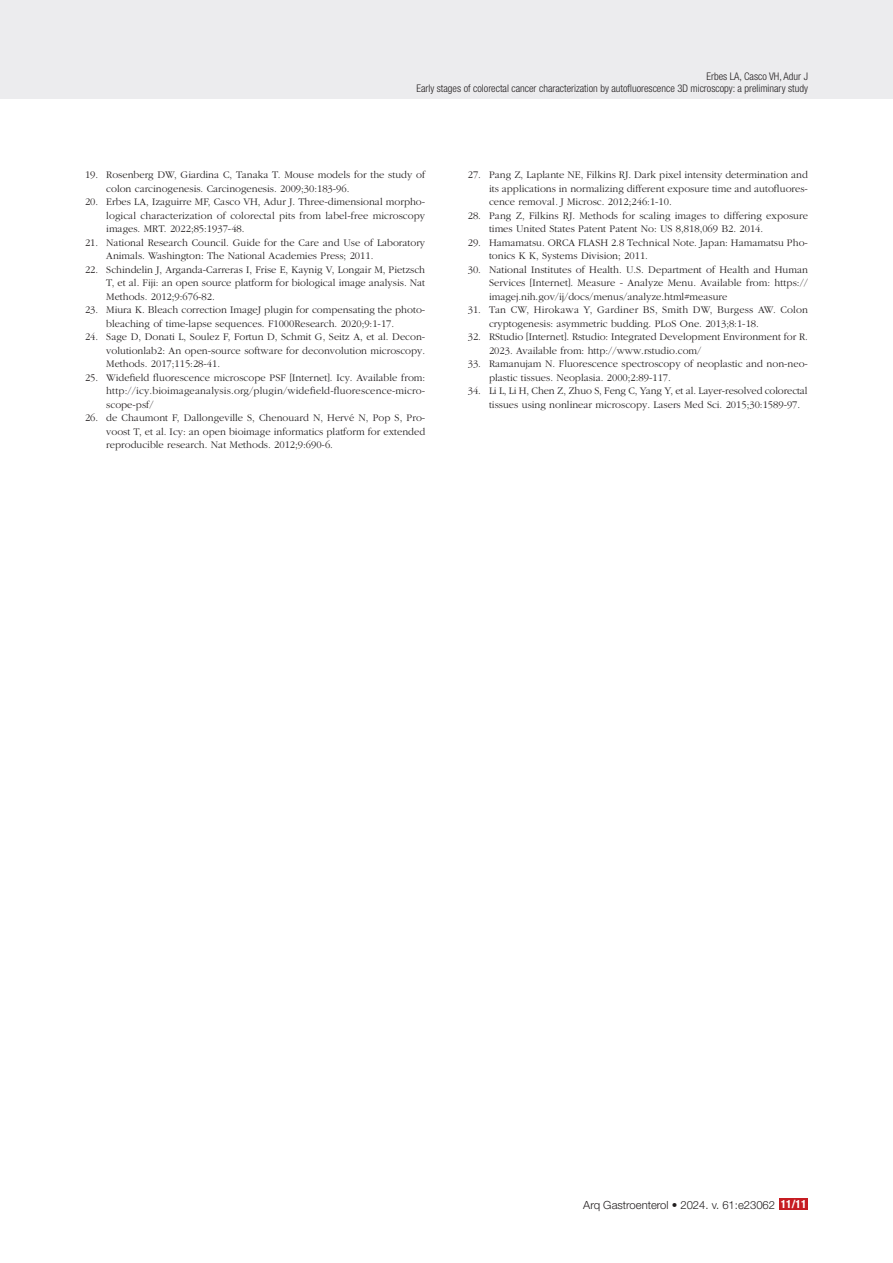
<style>
.page{position:relative;width:893px;height:1263px;background:#fff}
.page>*{position:absolute;margin:0;border:0;box-sizing:border-box;transform-origin:0 0}
.t1{font:300 11.25px "Helvetica Neue LT Pro";color:#231f20}
.Body_Ref{font:300 10.5px/13.5px "Garamond";color:#231f20}
.t2{font:300 condensed 10.5px/12px "Helvetica Neue LT Pro";color:#231f20;text-align:right}
.s1{font-style:italic}
.s2{font-weight:700;font-stretch:condensed;color:#fff}
</style>
<div class="page">
<div style="left:0;top:0;width:893px;height:99px;background:#ececee"></div>
<div style="left:779px;top:1198px;width:29px;height:12px;background:#c61c22"></div>
<p class="t2" style="left:416px;top:70px;width:393px">Erbes LA, Casco VH, Adur J<br>Early stages of colorectal cancer characterization by autofluorescence 3D microscopy: a preliminary study</p>
<p class="Body_Ref" style="left:106px;top:168px;width:320px;text-indent:-21px">19. Rosenberg DW, Giardina C, Tanaka T. Mouse models for the study of colon carcinogenesis. Carcinogenesis. 2009;30:183-96.</p>
<p class="Body_Ref" style="left:106px;top:195px;width:320px;text-align:justify;text-indent:-21px">20. Erbes LA, Izaguirre MF, Casco VH, Adur J. Three-dimensional morpho&shy;logical characterization of colorectal pits from label-free microscopy images. MRT. 2022;85:1937-48.</p>
<p class="Body_Ref" style="left:106px;top:236px;width:320px;text-indent:-21px">21. National Research Council. Guide for the Care and Use of Laboratory<br>Animals. Washington: The National Academies Press; 2011.</p>
<p class="Body_Ref" style="left:106px;top:263px;width:320px;text-align:justify;text-indent:-21px">22. Schindelin J, Arganda-Carreras I, Frise E, Kaynig V, Longair M, Pietzsch T, et al. Fiji: an open source platform for biological image analysis. Nat Methods. 2012;9:676-82.</p>
<p class="Body_Ref" style="left:106px;top:303px;width:320px;text-indent:-21px">23. Miura K. Bleach correction ImageJ plugin for compensating the photo&shy;bleaching of time-lapse sequences. F1000Research. 2020;9:1-17.</p>
<p class="Body_Ref" style="left:106px;top:330px;width:320px;text-align:justify;text-indent:-21px">24. Sage D, Donati L, Soulez F, Fortun D, Schmit G, Seitz A, et al. Decon&shy;volutionlab2: An open-source software for deconvolution microscopy.<br>Methods. 2017;115:28-41.</p>
<p class="Body_Ref" style="left:106px;top:371px;width:320px;text-align:justify;text-indent:-21px">25. Widefield fluorescence microscope PSF [Internet]. Icy. Available from: http://icy.bioimageanalysis.org/plugin/widefield-fluorescence-micro&shy;scope-psf/</p>
<p class="Body_Ref" style="left:106px;top:411px;width:320px;text-align:justify;text-indent:-21px">26. de Chaumont F, Dallongeville S, Chenouard N, Hervé N, Pop S, Pro&shy;voost T, et al. Icy: an open bioimage informatics platform for extended reproducible research. Nat Methods. 2012;9:690-6.</p>
<p class="Body_Ref" style="left:489px;top:168px;width:320px;text-align:justify;text-indent:-21px">27. Pang Z, Laplante NE, Filkins RJ. Dark pixel intensity determination and its applications in normalizing different exposure time and autofluores&shy;cence removal<span class="s1">.</span> J Microsc. 2012;246:1-10.</p>
<p class="Body_Ref" style="left:489px;top:209px;width:321px;text-indent:-21px">28. Pang Z, Filkins RJ. Methods for scaling images to differing exposure times United States Patent Patent No: US 8,818,069 B2. 2014.</p>
<p class="Body_Ref" style="left:489px;top:236px;width:320px;text-indent:-21px">29. Hamamatsu. ORCA FLASH 2.8 Technical Note. Japan: Hamamatsu Pho&shy;tonics K K, Systems Division; 2011.</p>
<p class="Body_Ref" style="left:489px;top:263px;width:321px;text-align:justify;text-indent:-21px">30. National Institutes of Health. U.S. Department of Health and Human Services [Internet]. Measure - Analyze Menu. Available from: https:// imagej.nih.gov/ij/docs/menus/analyze.html#measure</p>
<p class="Body_Ref" style="left:489px;top:303px;width:320px;text-indent:-21px">31. Tan CW, Hirokawa Y, Gardiner BS, Smith DW, Burgess AW. Colon cryptogenesis: asymmetric budding. PLoS One. 2013;8:1-18.</p>
<p class="Body_Ref" style="left:489px;top:330px;width:320px;text-indent:-21px">32. RStudio [Internet]. Rstudio: Integrated Development Environment for R.<br>2023. Available from: http://www.rstudio.com/</p>
<p class="Body_Ref" style="left:489px;top:357px;width:320px;text-indent:-21px">33. Ramanujam N. Fluorescence spectroscopy of neoplastic and non-neo&shy;plastic tissues. Neoplasia. 2000;2:89-117.</p>
<p class="Body_Ref" style="left:489px;top:384px;width:320px;text-indent:-21px">34. Li L, Li H, Chen Z, Zhuo S, Feng C, Yang Y, et al. Layer-resolved colorectal tissues using nonlinear microscopy. Lasers Med Sci. 2015;30:1589-97.</p>
<p class="t1" style="left:583px;top:1198px;width:225px">Arq Gastroenterol • 2024. v. 61:e23062 <span class="s2">11/11</span></p>
</div>
